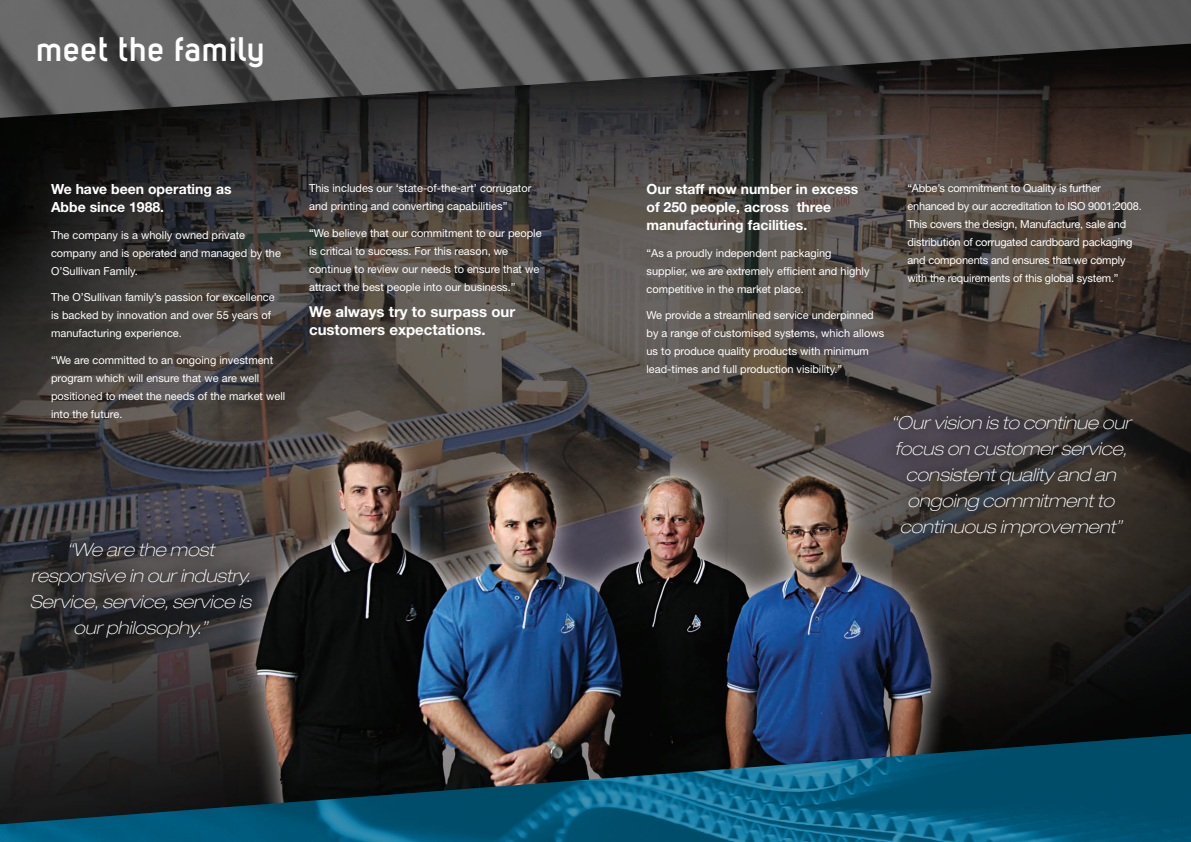
<style>
.page{position:relative;width:1191px;height:842px;background:#fff}
.page>*{position:absolute;margin:0;border:0;box-sizing:border-box;transform-origin:0 0}
.heading{font:700 33.6px "Uni Sans Semi";letter-spacing:.025em;color:#fff}
.quote{font:italic 100 expanded 18px/26px "Helvetica Neue";color:#fff;text-align:center}
.Paragraph_Style_1{font:700 15px/18px "Helvetica Neue";color:#fff}
.Paragraph_Style_2{font:700 14px/18px "Helvetica Neue";color:#fff}
.Paragraph_Style_1-2{font:11px/18px "Helvetica Neue";color:#fff}
</style>
<div class="page">
<img style="left:0;top:118px;width:1191px;height:616px">
<img style="left:0;top:0;width:1191px;height:118px">
<img style="left:0;top:734px;width:1191px;height:108px">
<svg style="left:17px;top:529px;width:249px;height:123px;background:#363538"></svg>
<svg style="left:879px;top:401px;width:267px;height:149px;background:#403b3a"></svg>
<p class="heading" style="left:36px;top:29px;width:230px">meet the family</p>
<p class="Paragraph_Style_2" style="left:51px;top:180px;width:182px">We have been operating as<br>Abbe since 1988.</p>
<p class="Paragraph_Style_1-2" style="left:51px;top:226px;width:231px">The company is a wholly owned private company and is operated and managed by the<br>O’Sullivan Family.</p>
<p class="Paragraph_Style_1-2" style="left:51px;top:288px;width:225px">The O’Sullivan family’s passion for excellence is backed by innovation and over 55 years of manufacturing experience.</p>
<p class="Paragraph_Style_1-2" style="left:51px;top:351px;width:236px">“We are committed to an ongoing investment program which will ensure that we are well positioned to meet the needs of the market well into the future.</p>
<p class="Paragraph_Style_1-2" style="left:309px;top:179px;width:224px">This includes our ‘state-of-the-art’ corrugator and printing and converting capabilities”</p>
<p class="Paragraph_Style_1-2" style="left:309px;top:223px;width:234px">“We believe that our commitment to our people is critical to success. For this reason, we continue to review our needs to ensure that we attract the best people into our business.”</p>
<p class="Paragraph_Style_1" style="left:309px;top:302px;width:208px">We always try to surpass our customers expectations.</p>
<p class="quote" style="left:30px;top:537px;width:222px">“We are the most responsive in our industry.<br>Service, service, service is our philosophy.”</p>
<p class="Paragraph_Style_2" style="left:646px;top:180px;width:213px">Our staff now number in excess of 250 people, across three manufacturing facilities.</p>
<p class="Paragraph_Style_1-2" style="left:646px;top:244px;width:224px">“As a proudly independent packaging supplier, we are extremely efficient and highly competitive in the market place.</p>
<p class="Paragraph_Style_1-2" style="left:646px;top:306px;width:239px">We provide a streamlined service underpinned by a range of customised systems, which allows us to produce quality products with minimum lead-times and full production visibility.”</p>
<p class="Paragraph_Style_1-2" style="left:907px;top:179px;width:236px">“Abbe’s commitment to Quality is further enhanced by our accreditation to ISO 9001:2008.<br>This covers the design, Manufacture, sale and distribution of corrugated cardboard packaging and components and ensures that we comply with the requirements of this global system.”</p>
<p class="quote" style="left:891px;top:409px;width:241px">“Our vision is to continue our focus on customer service, consistent quality and an ongoing commitment to continuous improvement”</p>
</div>
